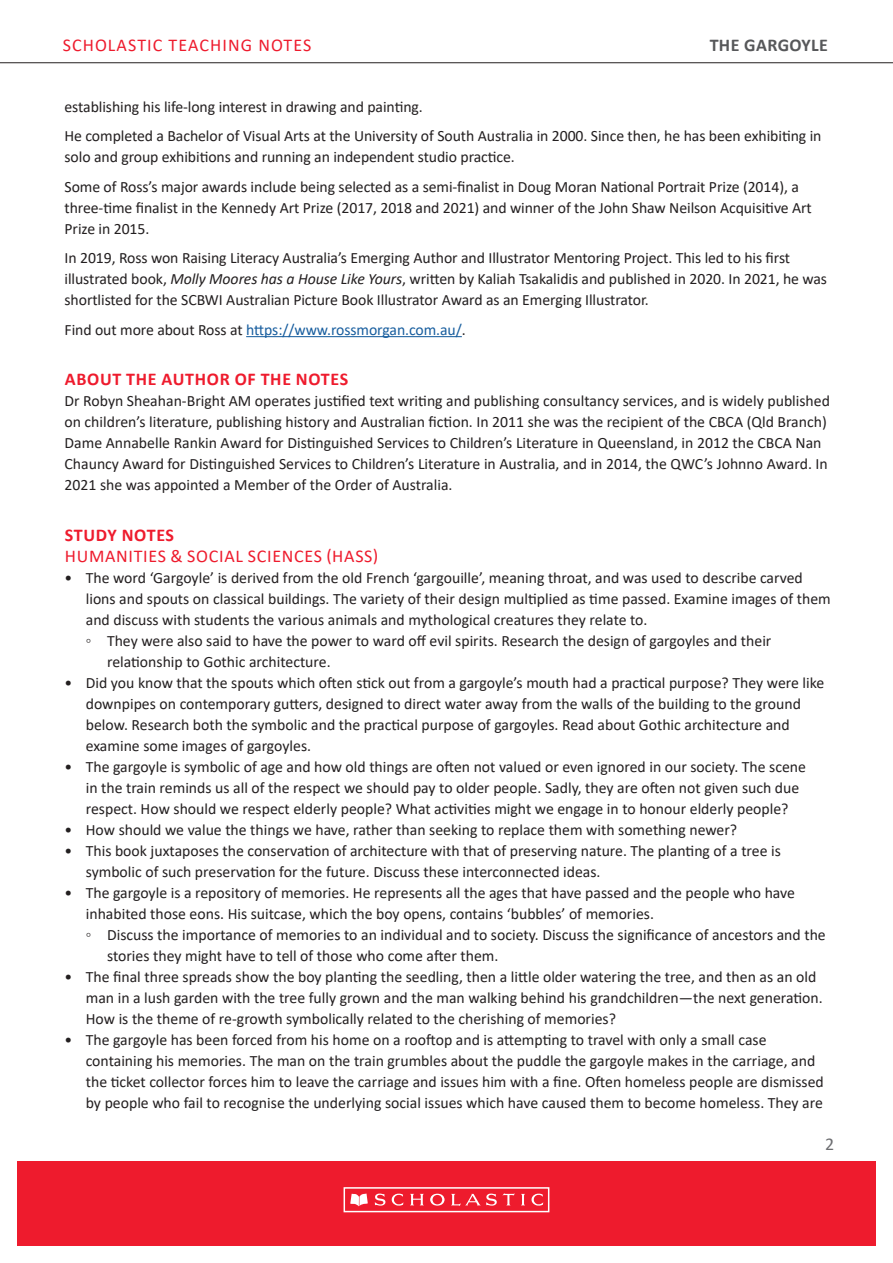
<style>
.page{position:relative;width:893px;height:1263px;background:#fff}
.page>*{position:absolute;margin:0;border:0;box-sizing:border-box;transform-origin:0 0}
.SUB_HEAD_2{font:18px "Calibri";letter-spacing:.04em;color:#ee1b2d}
.Body_Copy__no_space{font:700 18px "Calibri";letter-spacing:.04em;color:#ee1b2d}
.SUB_HEAD_2-2{font:18px "Calibri";letter-spacing:.06em;color:#ee1b2d}
.t1{font:700 18px "Calibri";letter-spacing:.02em;color:#57585a}
.SUB_HEAD_1{font:700 18px "Calibri";letter-spacing:.035em;color:#ee1b2d}
.t2{font:18px "Calibri";color:#6c6d70}
.Body_Copy__Para_spac{font:15.75px/21px "Calibri";color:#231f20}
.Body_Copy__Para_spac-2{font:15.75px "Calibri";letter-spacing:-.005em;color:#175d9e}
.s1{font-style:italic}
.s2{color:#231f20}
</style>
<div class="page">
<div style="left:17px;top:1161px;width:859px;height:85px;background:#ee1b2d"></div>
<div style="left:344px;top:1187px;width:205px;height:25px;border:2px solid #fff"></div>
<svg style="left:350px;top:1193px;width:18px;height:13px"></svg>
<svg style="left:375px;top:1193px;width:28px;height:13px"></svg>
<svg style="left:410px;top:1194px;width:14px;height:11px"></svg>
<svg style="left:521px;top:1194px;width:4px;height:11px"></svg>
<svg style="left:531px;top:1193px;width:12px;height:13px"></svg>
<svg style="left:430px;top:1194px;width:15px;height:11px"></svg>
<svg style="left:451px;top:1193px;width:64px;height:13px"></svg>
<hr style="left:0;top:62px;width:893px;height:1px;background:#231f20">
<hr style="left:246px;top:336px;width:216px;height:1px;background:#175d9e">
<p class="SUB_HEAD_2-2" style="left:63px;top:32px;width:250px">SCHOLASTIC TEACHING NOTES</p>
<p class="t1" style="left:710px;top:32px;width:120px">THE GARGOYLE</p>
<p class="Body_Copy__Para_spac" style="left:65px;top:96px;width:360px">establishing his life-long interest in drawing and painting.</p>
<p class="Body_Copy__Para_spac" style="left:65px;top:125px;width:758px">He completed a Bachelor of Visual Arts at the University of South Australia in 2000. Since then, he has been exhibiting in solo and group exhibitions and running an independent studio practice.</p>
<p class="Body_Copy__Para_spac" style="left:65px;top:176px;width:749px">Some of Ross’s major awards include being selected as a semi-finalist in Doug Moran National Portrait Prize (2014), a three-time finalist in the Kennedy Art Prize (2017, 2018 and 2021) and winner of the John Shaw Neilson Acquisitive Art<br>Prize in 2015.</p>
<p class="Body_Copy__Para_spac" style="left:65px;top:247px;width:764px">In 2019, Ross won Raising Literacy Australia’s Emerging Author and Illustrator Mentoring Project. This led to his first illustrated book, <span class="s1">Molly Moores has a House Like Yours</span>, written by Kaliah Tsakalidis and published in 2020. In 2021, he was shortlisted for the SCBWI Australian Picture Book Illustrator Award as an Emerging Illustrator.</p>
<p class="Body_Copy__Para_spac-2" style="left:65px;top:319px;width:403px"><span class="s2">Find out more about Ross at</span> https://www.rossmorgan.com.au/<span class="s2">.</span></p>
<p class="Body_Copy__no_space" style="left:65px;top:367px;width:285px">ABOUT THE AUTHOR OF THE NOTES</p>
<p class="Body_Copy__Para_spac" style="left:65px;top:390px;width:767px">Dr Robyn Sheahan-Bright AM operates justified text writing and publishing consultancy services, and is widely published on children’s literature, publishing history and Australian fiction. In 2011 she was the recipient of the CBCA (Qld Branch)<br>Dame Annabelle Rankin Award for Distinguished Services to Children’s Literature in Queensland, in 2012 the CBCA Nan Chauncy Award for Distinguished Services to Children’s Literature in Australia, and in 2014, the QWC’s Johnno Award. In 2021 she was appointed a Member of the Order of Australia.</p>
<p class="SUB_HEAD_1" style="left:65px;top:522px;width:111px">STUDY NOTES</p>
<p class="SUB_HEAD_2" style="left:65px;top:543px;width:315px">HUMANITIES &amp; SOCIAL SCIENCES (HASS)</p>
<p class="Body_Copy__Para_spac" style="left:86px;top:567px;width:746px;text-indent:-21px">• The word ‘Gargoyle’ is derived from the old French ‘gargouille’, meaning throat, and was used to describe carved lions and spouts on classical buildings. The variety of their design multiplied as time passed. Examine images of them and discuss with students the various animals and mythological creatures they relate to.</p>
<p class="Body_Copy__Para_spac" style="left:107px;top:630px;width:666px;text-indent:-21px">◦ They were also said to have the power to ward off evil spirits. Research the design of gargoyles and their relationship to Gothic architecture.</p>
<p class="Body_Copy__Para_spac" style="left:86px;top:672px;width:740px;text-indent:-21px">• Did you know that the spouts which often stick out from a gargoyle’s mouth had a practical purpose? They were like downpipes on contemporary gutters, designed to direct water away from the walls of the building to the ground below. Research both the symbolic and the practical purpose of gargoyles. Read about Gothic architecture and examine some images of gargoyles.</p>
<p class="Body_Copy__Para_spac" style="left:86px;top:756px;width:722px;text-indent:-21px">• The gargoyle is symbolic of age and how old things are often not valued or even ignored in our society. The scene in the train reminds us all of the respect we should pay to older people. Sadly, they are often not given such due respect. How should we respect elderly people? What activities might we engage in to honour elderly people?</p>
<p class="Body_Copy__Para_spac" style="left:65px;top:819px;width:674px">• How should we value the things we have, rather than seeking to replace them with something newer?</p>
<p class="Body_Copy__Para_spac" style="left:86px;top:840px;width:697px;text-indent:-21px">• This book juxtaposes the conservation of architecture with that of preserving nature. The planting of a tree is symbolic of such preservation for the future. Discuss these interconnected ideas.</p>
<p class="Body_Copy__Para_spac" style="left:86px;top:882px;width:711px;text-indent:-21px">• The gargoyle is a repository of memories. He represents all the ages that have passed and the people who have inhabited those eons. His suitcase, which the boy opens, contains ‘bubbles’ of memories.</p>
<p class="Body_Copy__Para_spac" style="left:107px;top:924px;width:720px;text-indent:-21px">◦ Discuss the importance of memories to an individual and to society. Discuss the significance of ancestors and the stories they might have to tell of those who come after them.</p>
<p class="Body_Copy__Para_spac" style="left:86px;top:966px;width:738px;text-indent:-21px">• The final three spreads show the boy planting the seedling, then a little older watering the tree, and then as an old man in a lush garden with the tree fully grown and the man walking behind his grandchildren—the next generation.<br>How is the theme of re-growth symbolically related to the cherishing of memories?</p>
<p class="Body_Copy__Para_spac" style="left:86px;top:1029px;width:739px;text-indent:-21px">• The gargoyle has been forced from his home on a rooftop and is attempting to travel with only a small case containing his memories. The man on the train grumbles about the puddle the gargoyle makes in the carriage, and the ticket collector forces him to leave the carriage and issues him with a fine. Often homeless people are dismissed by people who fail to recognise the underlying social issues which have caused them to become homeless. They are</p>
<p class="t2" style="left:825px;top:1131px;width:11px">2</p>
</div>
